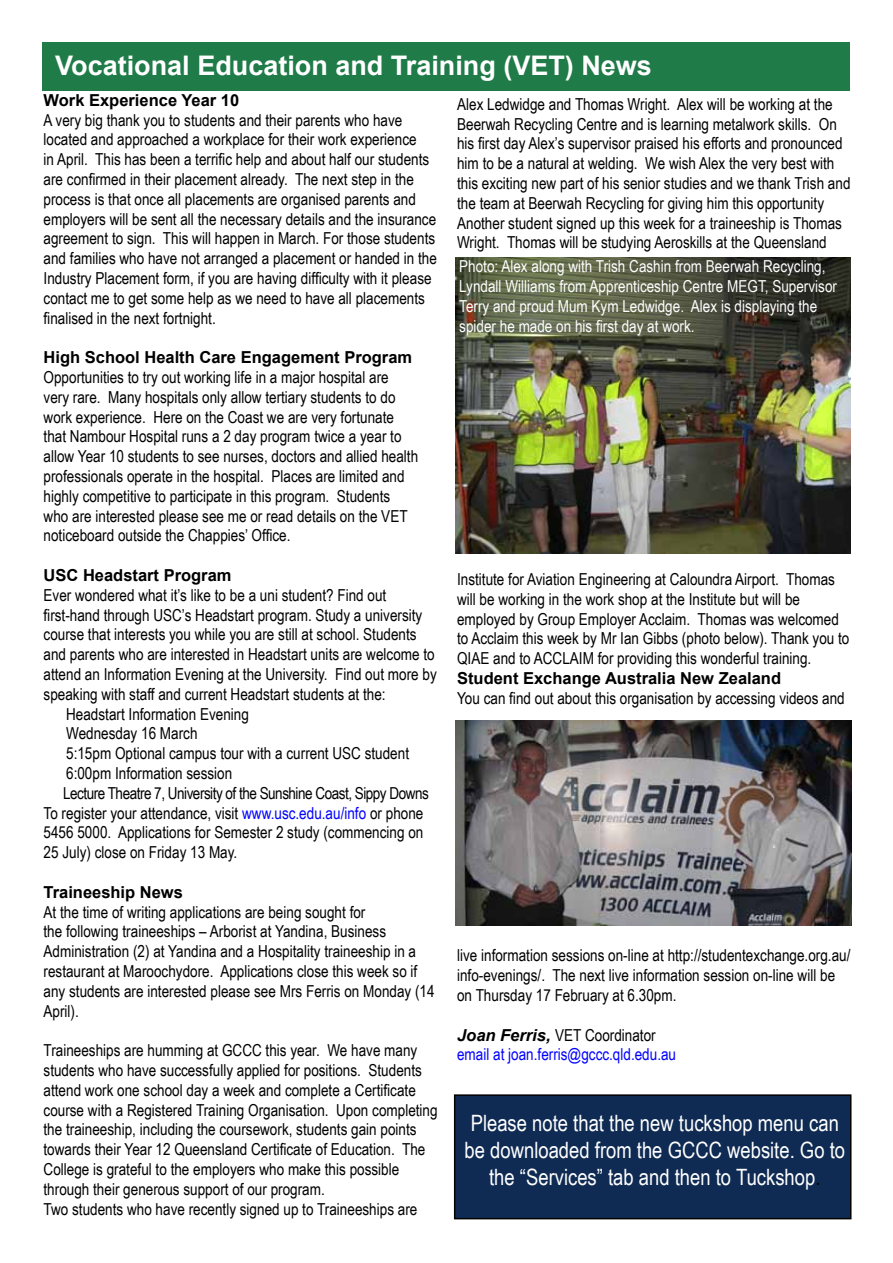
<style>
.page{position:relative;width:893px;height:1263px;background:#fff}
.page>*{position:absolute;margin:0;border:0;box-sizing:border-box;transform-origin:0 0}
.t1{font:700 27px "Arial";color:#fff}
.t2{font:22.5px/27px "Arial Narrow";color:#fff;text-align:center}
.t3{font:16.5px/19.8px "Arial Narrow";color:#000}
.t4{font:16.5px/19.8px "Arial Narrow";color:#fff}
.t5{font:700 16.5px "Arial";color:#000}
.t6{font:16.5px/19.8px "Arial Narrow";color:#00f}
.t7{font:16.5px "Arial Narrow";letter-spacing:-.03em;color:#000}
.s1{color:#00f}
.s2{font-family:"Arial";font-weight:700;font-style:italic;color:#000}
.s3{color:#000}
</style>
<div class="page">
<div style="left:455px;top:1095px;width:396px;height:124px;background:#0f2b53"></div>
<div style="left:454px;top:1094px;width:397px;height:125px;border:2px solid #000"></div>
<div style="left:43px;top:43px;width:807px;height:48px;background:#1f7b48"></div>
<img style="left:455px;top:257px;width:395px;height:297px">
<img style="left:455px;top:720px;width:396px;height:206px">
<h1 class="t1" style="left:55px;top:48px;width:598px">Vocational Education and Training (VET) News</h1>
<p class="t5" style="left:44px;top:89px;width:197px">Work Experience Year 10</p>
<p class="t3" style="left:44px;top:109px;width:395px">A very big thank you to students and their parents who have located and approached a workplace for their work experience<br>in April. This has been a terrific help and about half our students are confirmed in their placement already. The next step in the process is that once all placements are organised parents and employers will be sent all the necessary details and the insurance agreement to sign. This will happen in March. For those students and families who have not arranged a placement or handed in the Industry Placement form, if you are having difficulty with it please contact me to get some help as we need to have all placements finalised in the next fortnight.</p>
<p class="t5" style="left:44px;top:346px;width:370px">High School Health Care Engagement Program</p>
<p class="t3" style="left:44px;top:367px;width:376px">Opportunities to try out working life in a major hospital are very rare. Many hospitals only allow tertiary students to do work experience. Here on the Coast we are very fortunate that Nambour Hospital runs a 2 day program twice a year to allow Year 10 students to see nurses, doctors and allied health professionals operate in the hospital. Places are limited and highly competitive to participate in this program. Students who are interested please see me or read details on the VET noticeboard outside the Chappies’ Office.</p>
<p class="t5" style="left:44px;top:564px;width:189px">USC Headstart Program</p>
<p class="t3" style="left:44px;top:584px;width:344px">Ever wondered what it’s like to be a uni student? Find out</p>
<p class="t3" style="left:44px;top:604px;width:380px">first-hand through USC’s Headstart program. Study a university</p>
<p class="t3" style="left:44px;top:624px;width:375px">course that interests you while you are still at school. Students</p>
<p class="t3" style="left:44px;top:644px;width:393px">and parents who are interested in Headstart units are welcome to</p>
<p class="t3" style="left:44px;top:664px;width:395px">attend an Information Evening at the University. Find out more by</p>
<p class="t3" style="left:44px;top:683px;width:344px">speaking with staff and current Headstart students at the:</p>
<p class="t3" style="left:66px;top:703px;width:184px">Headstart Information Evening</p>
<p class="t3" style="left:66px;top:723px;width:133px">Wednesday 16 March</p>
<p class="t3" style="left:66px;top:743px;width:344px">5:15pm Optional campus tour with a current USC student</p>
<p class="t3" style="left:66px;top:763px;width:168px">6:00pm Information session</p>
<p class="t7" style="left:63px;top:781px;width:367px">Lecture Theatre 7, University of the Sunshine Coast, Sippy Downs</p>
<p class="t3" style="left:44px;top:802px;width:381px">To register your attendance, visit <span class="s1">www.usc.edu.au/info</span> or phone</p>
<p class="t3" style="left:44px;top:822px;width:381px">5456 5000. Applications for Semester 2 study (commencing on</p>
<p class="t3" style="left:44px;top:842px;width:195px">25 July) close on Friday 13 May.</p>
<p class="t5" style="left:44px;top:881px;width:141px">Traineeship News</p>
<p class="t3" style="left:44px;top:901px;width:393px">At the time of writing applications are being sought for<br>the following traineeships – Arborist at Yandina, Business Administration (2) at Yandina and a Hospitality traineeship in a restaurant at Maroochydore. Applications close this week so if any students are interested please see Mrs Ferris on Monday (14<br>April).</p>
<p class="t3" style="left:44px;top:1040px;width:396px">Traineeships are humming at GCCC this year. We have many students who have successfully applied for positions. Students attend work one school day a week and complete a Certificate course with a Registered Training Organisation. Upon completing the traineeship, including the coursework, students gain points towards their Year 12 Queensland Certificate of Education. The College is grateful to the employers who make this possible through their generous support of our program.<br>Two students who have recently signed up to Traineeships are</p>
<p class="t3" style="left:457px;top:93px;width:395px">Alex Ledwidge and Thomas Wright. Alex will be working at the Beerwah Recycling Centre and is learning metalwork skills. On his first day Alex’s supervisor praised his efforts and pronounced him to be a natural at welding. We wish Alex the very best with this exciting new part of his senior studies and we thank Trish and the team at Beerwah Recycling for giving him this opportunity Another student signed up this week for a traineeship is Thomas Wright. Thomas will be studying Aeroskills at the Queensland</p>
<p class="t4" style="left:459px;top:256px;width:379px">Photo: Alex along with Trish Cashin from Beerwah Recycling, Lyndall Williams from Apprenticeship Centre MEGT, Supervisor Terry and proud Mum Kym Ledwidge. Alex is displaying the spider he made on his first day at work.</p>
<p class="t3" style="left:457px;top:569px;width:394px">Institute for Aviation Engineering at Caloundra Airport. Thomas will be working in the work shop at the Institute but will be employed by Group Employer Acclaim. Thomas was welcomed to Acclaim this week by Mr Ian Gibbs (photo below). Thank you to QIAE and to ACCLAIM for providing this wonderful training.</p>
<p class="t5" style="left:457px;top:667px;width:325px">Student Exchange Australia New Zealand</p>
<p class="t3" style="left:457px;top:687px;width:389px">You can find out about this organisation by accessing videos and</p>
<p class="t3" style="left:457px;top:945px;width:395px">live information sessions on-line at http://studentexchange.org.au/ info-evenings/. The next live information session on-line will be on Thursday 17 February at 6.30pm.</p>
<p class="t6" style="left:457px;top:1024px;width:221px"><span class="s2">Joan Ferris,</span> <span class="s3">VET Coordinator </span>email at joan.ferris@gccc.qld.edu.au</p>
<h2 class="t2" style="left:465px;top:1108px;width:382px">Please note that the new tuckshop menu can be downloaded from the GCCC website. Go to the “Services” tab and then to Tuckshop<span class="s3">.</span></h2>
</div>
